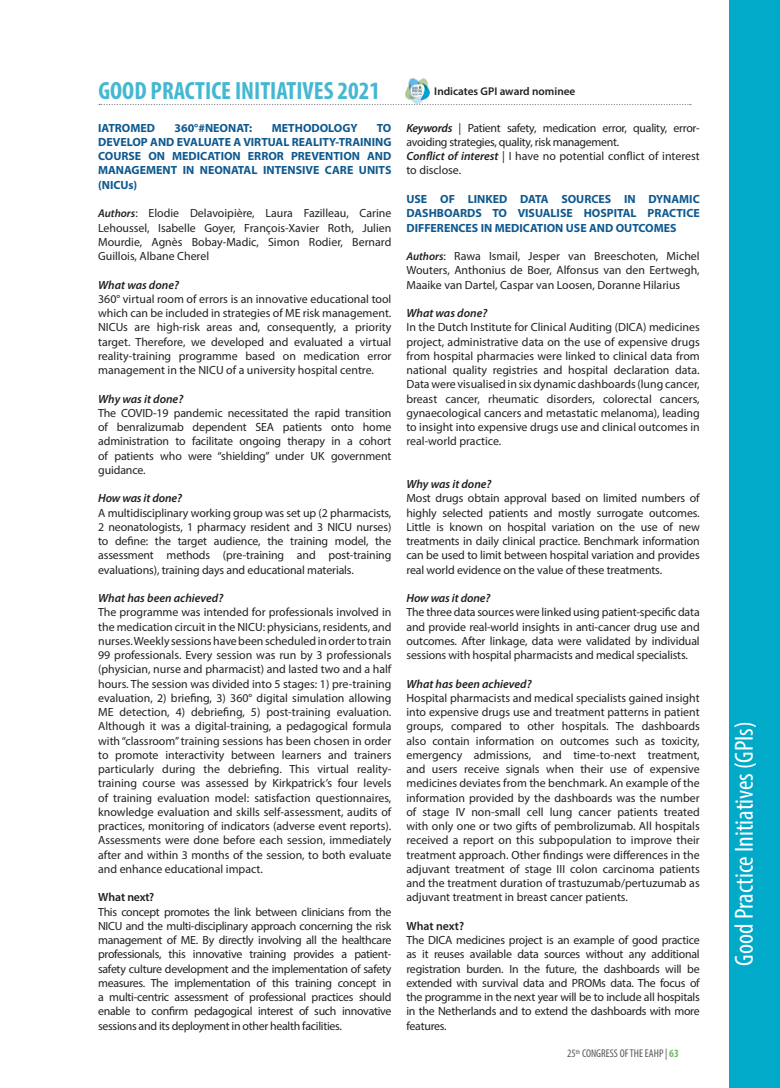
<style>
.page{position:relative;width:780px;height:1088px;background:#fff}
.page>*{position:absolute;margin:0;border:0;box-sizing:border-box;transform-origin:0 0}
.t1{font:condensed 26.25px "Myriad Pro";color:#fff}
.t2{font:700 condensed 25px "Myriad Pro";color:#44b8d2}
.t3{font:11.88px/14.2px "Myriad Pro";letter-spacing:-.01em;color:#231f20;text-align:justify}
.t4{font:700 11.88px/14.2px "Myriad Pro";color:#0e598f;text-align:justify}
.t5{font:italic 600 11.88px "Myriad Pro";color:#231f20}
.t6{font:600 11.88px "Myriad Pro";letter-spacing:-.005em;color:#231f20}
.t7{font:condensed 11.25px "Myriad Pro";color:#57585a}
.t8{font:600 11.25px "Myriad Pro";color:#231f20}
.s1{font-weight:600;font-style:italic}
.s2{font-weight:600;font-style:italic;font-size:11.25px}
.s3{font-weight:700;color:#6eba66}
</style>
<div class="page">
<div style="left:729px;top:0;width:51px;height:1088px;background:#00aac8"></div>
<svg style="left:99px;top:104px;width:592px;height:1px"></svg>
<img style="left:405px;top:78px;width:25px;height:25px">
<p class="t2" style="left:98px;top:75px;width:283px">GOOD PRACTICE INITIATIVES 2021</p>
<p class="t8" style="left:434px;top:84px;width:143px">Indicates GPI award nominee</p>
<p class="t4" style="left:98px;top:120px;width:58px">IATROMED</p>
<p class="t4" style="left:174px;top:120px;width:79px">360°#NEONAT:</p>
<p class="t4" style="left:272px;top:120px;width:87px">METHODOLOGY</p>
<p class="t3" style="left:406px;top:120px;width:295px"><span class="s1">Keywords</span> | Patient safety, medication error, quality, error&shy;avoiding strategies, quality, risk management.</p>
<p class="t3" style="left:406px;top:149px;width:295px"><span class="s1">Conflict of interest</span> | I have no potential conflict of interest to disclose.</p>
<p class="t4" style="left:406px;top:191px;width:295px">USE OF LINKED DATA SOURCES IN DYNAMIC DASHBOARDS TO VISUALISE HOSPITAL PRACTICE DIFFERENCES IN MEDICATION USE AND OUTCOMES</p>
<p class="t3" style="left:406px;top:249px;width:295px"><span class="s2">Authors</span>: Rawa Ismail, Jesper van Breeschoten, Michel Wouters, Anthonius de Boer, Alfonsus van den Eertwegh, Maaike van Dartel, Caspar van Loosen, Doranne Hilarius</p>
<p class="t5" style="left:406px;top:305px;width:82px">What was done?</p>
<p class="t3" style="left:406px;top:320px;width:295px">In the Dutch Institute for Clinical Auditing (DICA) medicines project, administrative data on the use of expensive drugs from hospital pharmacies were linked to clinical data from national quality registries and hospital declaration data.<br>Data were visualised in six dynamic dashboards (lung cancer, breast cancer, rheumatic disorders, colorectal cancers, gynaecological cancers and metastatic melanoma), leading to insight into expensive drugs use and clinical outcomes in real-world practice.</p>
<p class="t5" style="left:406px;top:476px;width:87px">Why was it done?</p>
<p class="t3" style="left:406px;top:491px;width:295px">Most drugs obtain approval based on limited numbers of highly selected patients and mostly surrogate outcomes.<br>Little is known on hospital variation on the use of new treatments in daily clinical practice. Benchmark information can be used to limit between hospital variation and provides real world evidence on the value of these treatments.</p>
<p class="t5" style="left:406px;top:590px;width:85px">How was it done?</p>
<p class="t3" style="left:406px;top:605px;width:295px">The three data sources were linked using patient-specific data and provide real-world insights in anti-cancer drug use and outcomes. After linkage, data were validated by individual sessions with hospital pharmacists and medical specialists.</p>
<p class="t5" style="left:406px;top:676px;width:127px">What has been achieved?</p>
<p class="t3" style="left:406px;top:690px;width:295px">Hospital pharmacists and medical specialists gained insight into expensive drugs use and treatment patterns in patient groups, compared to other hospitals. The dashboards also contain information on outcomes such as toxicity, emergency admissions, and time-to-next treatment, and users receive signals when their use of expensive medicines deviates from the benchmark. An example of the information provided by the dashboards was the number of stage IV non-small cell lung cancer patients treated with only one or two gifts of pembrolizumab. All hospitals received a report on this subpopulation to improve their treatment approach. Other findings were differences in the adjuvant treatment of stage III colon carcinoma patients and the treatment duration of trastuzumab/pertuzumab as adjuvant treatment in breast cancer patients.</p>
<p class="t6" style="left:406px;top:918px;width:59px">What next?</p>
<p class="t3" style="left:406px;top:933px;width:295px">The DICA medicines project is an example of good practice as it reuses available data sources without any additional registration burden. In the future, the dashboards will be extended with survival data and PROMs data. The focus of the programme in the next year will be to include all hospitals in the Netherlands and to extend the dashboards with more features.</p>
<p class="t4" style="left:98px;top:120px;width:295px;text-indent:278px">TO DEVELOP AND EVALUATE A VIRTUAL REALITY-TRAINING COURSE ON MEDICATION ERROR PREVENTION AND MANAGEMENT IN NEONATAL INTENSIVE CARE UNITS (NICUs)</p>
<p class="t3" style="left:98px;top:206px;width:295px"><span class="s2">Authors</span>: Elodie Delavoipière, Laura Fazilleau, Carine Lehoussel, Isabelle Goyer, François-Xavier Roth, Julien Mourdie, Agnès Bobay-Madic, Simon Rodier, Bernard Guillois, Albane Cherel</p>
<p class="t5" style="left:98px;top:277px;width:82px">What was done?</p>
<p class="t3" style="left:98px;top:291px;width:295px">360° virtual room of errors is an innovative educational tool which can be included in strategies of ME risk management.<br>NICUs are high-risk areas and, consequently, a priority target. Therefore, we developed and evaluated a virtual reality-training programme based on medication error management in the NICU of a university hospital centre.</p>
<p class="t5" style="left:98px;top:391px;width:87px">Why was it done?</p>
<p class="t3" style="left:98px;top:405px;width:295px">The COVID-19 pandemic necessitated the rapid transition of benralizumab dependent SEA patients onto home administration to facilitate ongoing therapy in a cohort of patients who were “shielding” under UK government guidance.</p>
<p class="t5" style="left:98px;top:491px;width:85px">How was it done?</p>
<p class="t3" style="left:98px;top:505px;width:295px">A multidisciplinary working group was set up (2 pharmacists, 2 neonatologists, 1 pharmacy resident and 3 NICU nurses) to define: the target audience, the training model, the assessment methods (pre-training and post-training evaluations), training days and educational materials.</p>
<p class="t5" style="left:98px;top:590px;width:127px">What has been achieved?</p>
<p class="t3" style="left:98px;top:605px;width:295px">The programme was intended for professionals involved in the medication circuit in the NICU: physicians, residents, and nurses. Weekly sessions have been scheduled in order to train 99 professionals. Every session was run by 3 professionals (physician, nurse and pharmacist) and lasted two and a half hours. The session was divided into 5 stages: 1) pre-training evaluation, 2) briefing, 3) 360° digital simulation allowing ME detection, 4) debriefing, 5) post-training evaluation.<br>Although it was a digital-training, a pedagogical formula with “classroom” training sessions has been chosen in order to promote interactivity between learners and trainers particularly during the debriefing. This virtual reality&shy;training course was assessed by Kirkpatrick’s four levels of training evaluation model: satisfaction questionnaires, knowledge evaluation and skills self-assessment, audits of practices, monitoring of indicators (adverse event reports).<br>Assessments were done before each session, immediately after and within 3 months of the session, to both evaluate and enhance educational impact.</p>
<p class="t6" style="left:98px;top:890px;width:58px">What next?</p>
<p class="t3" style="left:98px;top:904px;width:295px">This concept promotes the link between clinicians from the NICU and the multi-disciplinary approach concerning the risk management of ME. By directly involving all the healthcare professionals, this innovative training provides a patient&shy;safety culture development and the implementation of safety measures. The implementation of this training concept in a multi-centric assessment of professional practices should enable to confirm pedagogical interest of such innovative sessions and its deployment in other health facilities.</p>
<p class="t7" style="left:567px;top:1047px;width:113px">25<sup>th</sup> CONGRESS OF THE EAHP | <span class="s3">63</span></p>
<h1 class="t1" style="left:728px;top:966px;width:246px;rotate:-90deg">Good Practice Initiatives (GPIs)</h1>
</div>
